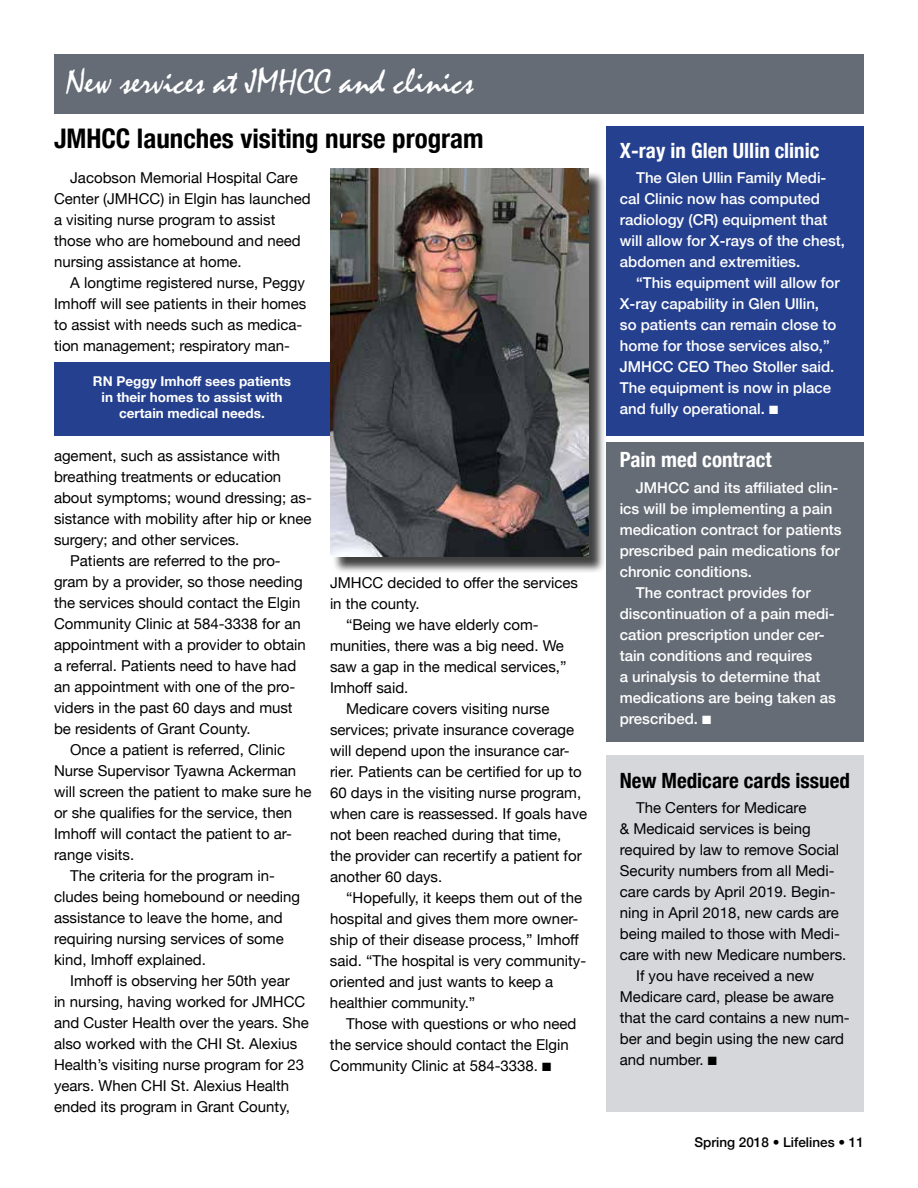
<style>
.page{position:relative;width:918px;height:1188px;background:#fff}
.page>*{position:absolute;margin:0;border:0;box-sizing:border-box;transform-origin:0 0}
.t1{font:36px "Mistral";color:#fff}
.t2{font:700 condensed 27px "Helvetica Neue";color:#000}
.t3{font:700 condensed 21px "Helvetica Neue";color:#fff}
.t4{font:700 condensed 21px "Helvetica Neue";color:#000}
.t5{font:15px/21px "Helvetica Neue";color:#000}
.t6{font:500 15px/21px "Helvetica Neue";color:#fff}
.t7{font:700 13.5px/16.2px "Helvetica Neue";color:#fff;text-align:center}
.t8{font:500 13.5px "Helvetica Neue";color:#000}
</style>
<div class="page">
<div style="left:54px;top:54px;width:810px;height:59px;background:#656c76"></div>
<div style="left:54px;top:363px;width:434px;height:73px;background:#25408f"></div>
<div style="left:332px;top:171px;width:273px;height:403px;background:#000;opacity:.75"></div>
<img style="left:330px;top:169px;width:258px;height:387px">
<div style="left:606px;top:127px;width:258px;height:309px;background:#25408f"></div>
<div style="left:606px;top:442px;width:258px;height:299px;background:#656c76"></div>
<div style="left:606px;top:755px;width:258px;height:356px;background:#d5d7db"></div>
<h1 class="t1" style="left:66px;top:62px;width:409px">New services at JMHCC and clinics</h1>
<h2 class="t2" style="left:54px;top:116px;width:431px">JMHCC launches visiting nurse program</h2>
<p class="t5" style="left:54px;top:168px;width:258px;text-indent:16px">Jacobson Memorial Hospital Care<br>Center (JMHCC) in Elgin has launched a visiting nurse program to assist those who are homebound and need nursing assistance at home.</p>
<p class="t5" style="left:54px;top:273px;width:254px;text-indent:16px">A longtime registered nurse, Peggy Imhoff will see patients in their homes to assist with needs such as medica&shy;tion management; respiratory man-</p>
<p class="t7" style="left:93px;top:373px;width:200px">RN Peggy Imhoff sees patients in their homes to assist with certain medical needs.</p>
<p class="t5" style="left:54px;top:446px;width:228px">agement, such as assistance with</p>
<p class="t5" style="left:54px;top:467px;width:229px">breathing treatments or education</p>
<p class="t5" style="left:54px;top:488px;width:259px">about symptoms; wound dressing; as-</p>
<p class="t5" style="left:54px;top:509px;width:259px">sistance with mobility after hip or knee</p>
<p class="t5" style="left:54px;top:530px;width:187px">surgery; and other services.</p>
<p class="t5" style="left:70px;top:551px;width:212px">Patients are referred to the pro-</p>
<p class="t5" style="left:54px;top:572px;width:250px">gram by a provider, so those needing</p>
<p class="t5" style="left:54px;top:593px;width:248px">the services should contact the Elgin</p>
<p class="t5" style="left:54px;top:614px;width:248px">Community Clinic at 584-3338 for an</p>
<p class="t5" style="left:54px;top:635px;width:253px">appointment with a provider to obtain</p>
<p class="t5" style="left:54px;top:656px;width:244px">a referral. Patients need to have had</p>
<p class="t5" style="left:54px;top:677px;width:243px">an appointment with one of the pro-</p>
<p class="t5" style="left:54px;top:698px;width:240px">viders in the past 60 days and must</p>
<p class="t5" style="left:54px;top:719px;width:198px">be residents of Grant County.</p>
<p class="t5" style="left:70px;top:740px;width:217px">Once a patient is referred, Clinic</p>
<p class="t5" style="left:54px;top:761px;width:244px">Nurse Supervisor Tyawna Ackerman</p>
<p class="t5" style="left:54px;top:782px;width:259px">will screen the patient to make sure he</p>
<p class="t5" style="left:54px;top:803px;width:240px">or she qualifies for the service, then</p>
<p class="t5" style="left:54px;top:824px;width:239px">Imhoff will contact the patient to ar-</p>
<p class="t5" style="left:54px;top:845px;width:82px">range visits.</p>
<p class="t5" style="left:70px;top:866px;width:206px">The criteria for the program in-</p>
<p class="t5" style="left:54px;top:887px;width:248px">cludes being homebound or needing</p>
<p class="t5" style="left:54px;top:908px;width:230px">assistance to leave the home, and</p>
<p class="t5" style="left:54px;top:929px;width:231px">requiring nursing services of some</p>
<p class="t5" style="left:54px;top:950px;width:154px">kind, Imhoff explained.</p>
<p class="t5" style="left:70px;top:971px;width:221px">Imhoff is observing her 50th year</p>
<p class="t5" style="left:54px;top:992px;width:253px">in nursing, having worked for JMHCC</p>
<p class="t5" style="left:54px;top:1013px;width:256px">and Custer Health over the years. She</p>
<p class="t5" style="left:54px;top:1034px;width:245px">also worked with the CHI St. Alexius</p>
<p class="t5" style="left:54px;top:1055px;width:252px">Health’s visiting nurse program for 23</p>
<p class="t5" style="left:54px;top:1076px;width:237px">years. When CHI St. Alexius Health</p>
<p class="t5" style="left:54px;top:1097px;width:237px">ended its program in Grant County,</p>
<p class="t5" style="left:330px;top:573px;width:250px">JMHCC decided to offer the services</p>
<p class="t5" style="left:330px;top:594px;width:91px">in the county.</p>
<p class="t5" style="left:346px;top:615px;width:194px">“Being we have elderly com-</p>
<p class="t5" style="left:330px;top:636px;width:235px">munities, there was a big need. We</p>
<p class="t5" style="left:330px;top:657px;width:238px">saw a gap in the medical services,”</p>
<p class="t5" style="left:330px;top:678px;width:80px">Imhoff said.</p>
<p class="t5" style="left:346px;top:699px;width:205px">Medicare covers visiting nurse</p>
<p class="t5" style="left:330px;top:720px;width:246px">services; private insurance coverage</p>
<p class="t5" style="left:330px;top:741px;width:241px">will depend upon the insurance car-</p>
<p class="t5" style="left:330px;top:762px;width:253px">rier. Patients can be certified for up to</p>
<p class="t5" style="left:330px;top:783px;width:253px">60 days in the visiting nurse program,</p>
<p class="t5" style="left:330px;top:804px;width:259px">when care is reassessed. If goals have</p>
<p class="t5" style="left:330px;top:825px;width:233px">not been reached during that time,</p>
<p class="t5" style="left:330px;top:846px;width:253px">the provider can recertify a patient for</p>
<p class="t5" style="left:330px;top:867px;width:114px">another 60 days.</p>
<p class="t5" style="left:346px;top:888px;width:237px">“Hopefully, it keeps them out of the</p>
<p class="t5" style="left:330px;top:909px;width:250px">hospital and gives them more owner-</p>
<p class="t5" style="left:330px;top:930px;width:250px">ship of their disease process,” Imhoff</p>
<p class="t5" style="left:330px;top:951px;width:258px">said. “The hospital is very community-</p>
<p class="t5" style="left:330px;top:972px;width:225px">oriented and just wants to keep a</p>
<p class="t5" style="left:330px;top:993px;width:147px">healthier community.”</p>
<p class="t5" style="left:346px;top:1014px;width:232px">Those with questions or who need</p>
<p class="t5" style="left:330px;top:1035px;width:240px">the service should contact the Elgin</p>
<p class="t5" style="left:330px;top:1056px;width:223px">Community Clinic at 584-3338. ■</p>
<h3 class="t3" style="left:620px;top:133px;width:201px">X-ray in Glen Ullin clinic</h3>
<p class="t6" style="left:620px;top:166px;width:227px;text-indent:16px">The Glen Ullin Family Medi&shy;cal Clinic now has computed radiology (CR) equipment that will allow for X-rays of the chest, abdomen and extremities.</p>
<p class="t6" style="left:620px;top:271px;width:221px;text-indent:16px">“This equipment will allow for<br>X-ray capability in Glen Ullin,<br>so patients can remain close to home for those services also,”<br>JMHCC CEO Theo Stoller said.<br>The equipment is now in place and fully operational. ■</p>
<h3 class="t3" style="left:620px;top:442px;width:153px">Pain med contract</h3>
<p class="t6" style="left:636px;top:476px;width:204px">JMHCC and its affiliated clin-</p>
<p class="t6" style="left:620px;top:497px;width:214px">ics will be implementing a pain</p>
<p class="t6" style="left:620px;top:518px;width:224px">medication contract for patients</p>
<p class="t6" style="left:620px;top:539px;width:222px">prescribed pain medications for</p>
<p class="t6" style="left:620px;top:560px;width:134px">chronic conditions.</p>
<p class="t6" style="left:636px;top:581px;width:176px">The contract provides for</p>
<p class="t6" style="left:620px;top:602px;width:217px">discontinuation of a pain medi-</p>
<p class="t6" style="left:620px;top:623px;width:207px">cation prescription under cer-</p>
<p class="t6" style="left:620px;top:644px;width:194px">tain conditions and requires</p>
<p class="t6" style="left:620px;top:665px;width:202px">a urinalysis to determine that</p>
<p class="t6" style="left:620px;top:686px;width:218px">medications are being taken as</p>
<p class="t6" style="left:620px;top:707px;width:93px">prescribed. ■</p>
<h3 class="t4" style="left:620px;top:763px;width:232px">New Medicare cards issued</h3>
<p class="t5" style="left:636px;top:799px;width:172px">The Centers for Medicare</p>
<p class="t5" style="left:620px;top:820px;width:192px">&amp; Medicaid services is being</p>
<p class="t5" style="left:620px;top:841px;width:221px">required by law to remove Social</p>
<p class="t5" style="left:620px;top:862px;width:216px">Security numbers from all Medi-</p>
<p class="t5" style="left:620px;top:883px;width:217px">care cards by April 2019. Begin-</p>
<p class="t5" style="left:620px;top:904px;width:220px">ning in April 2018, new cards are</p>
<p class="t5" style="left:620px;top:925px;width:222px">being mailed to those with Medi-</p>
<p class="t5" style="left:620px;top:946px;width:228px">care with new Medicare numbers.</p>
<p class="t5" style="left:636px;top:967px;width:180px">If you have received a new</p>
<p class="t5" style="left:620px;top:988px;width:215px">Medicare card, please be aware</p>
<p class="t5" style="left:620px;top:1009px;width:231px">that the card contains a new num-</p>
<p class="t5" style="left:620px;top:1030px;width:226px">ber and begin using the new card</p>
<p class="t5" style="left:620px;top:1051px;width:98px">and number. ■</p>
<p class="t8" style="left:694px;top:1132px;width:171px">Spring 2018 • Lifelines • 11</p>
</div>
